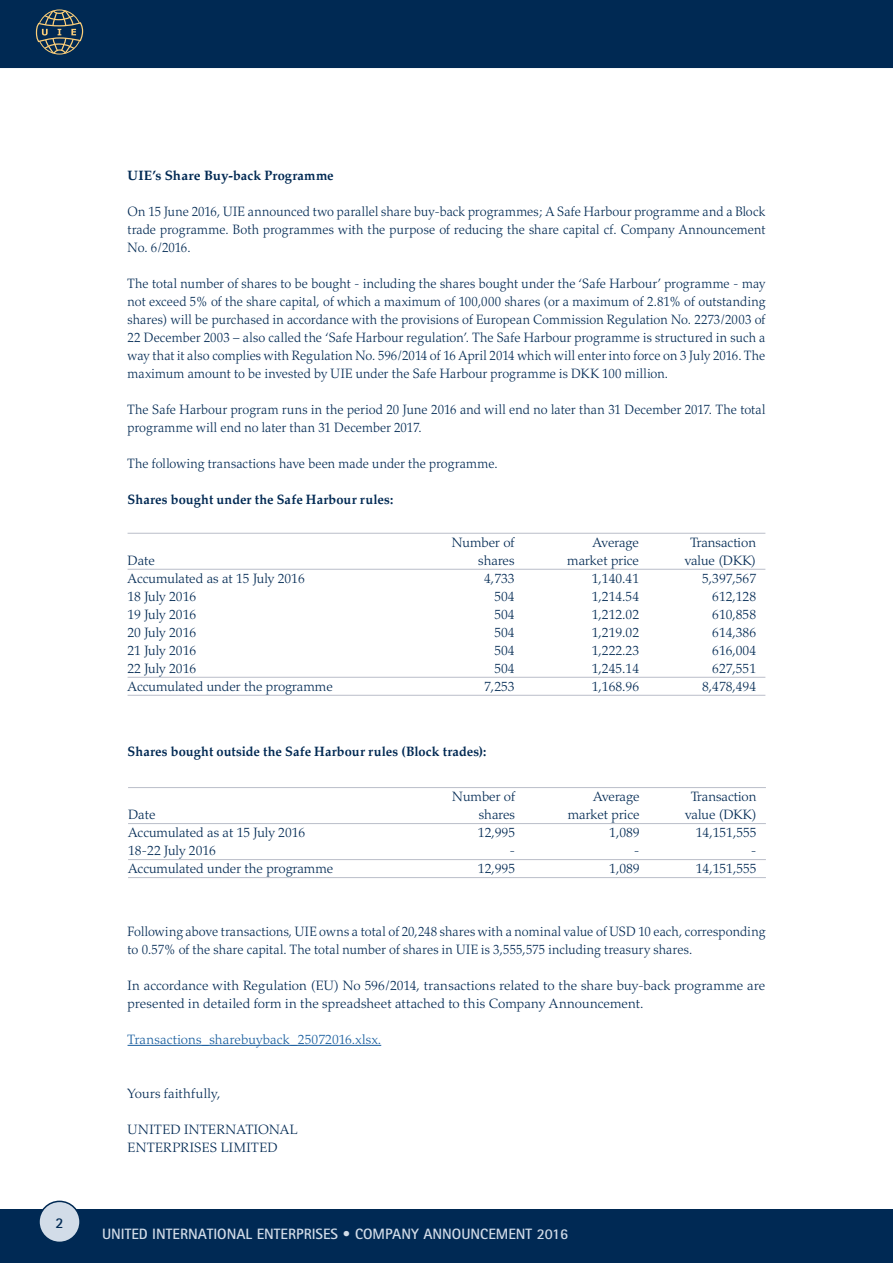
<style>
.page{position:relative;width:893px;height:1263px;background:#fff}
.page>*{position:absolute;margin:0;border:0;box-sizing:border-box;transform-origin:0 0}
.t1{font:700 15px "Rotis Sans Serif";color:#d2dce8}
.t2{font:700 15px "Rotis Sans Serif";color:#002953}
.Brødtekst{font:300 13.5px/18px "Palatino";letter-spacing:.01em;color:#002953;text-align:justify;scale:.95 1}
.Tabel{font:300 13.5px "Palatino";color:#002953}
.Tabel_med_streg{font:300 13.5px "Palatino";color:#002953}
.Brødtekst-2{font:300 13.5px/18px "Palatino";letter-spacing:.01em;color:#002953}
.Brødtekst-3{font:700 13.5px "Palatino";letter-spacing:.01em;color:#002953;scale:.95 1}
.Brødtekst-4{font:300 13.5px "Palatino";letter-spacing:.01em;color:#175d9e}
.Brødtekst-5{font:700 13.5px "Palatino";letter-spacing:.01em;color:#002953}
.Brødtekst-6{font:300 13.5px "Palatino";letter-spacing:.035em;color:#002953}
.Brødtekst-7{font:300 13.5px "Palatino";letter-spacing:.03em;color:#002953}
</style>
<div class="page">
<div style="left:0;top:0;width:893px;height:68px;background:#002953"></div>
<svg style="left:35px;top:9px;width:49px;height:45px;background:#3c505c"></svg>
<div style="left:0;top:1209px;width:893px;height:54px;background:#002954"></div>
<div style="left:39px;top:1201px;width:41px;height:41px;background:#d2dce8;border-radius:50%"></div>
<div style="left:38px;top:1200px;width:43px;height:43px;border:2px solid #002953;border-radius:50%"></div>
<hr style="left:128px;top:1045px;width:253px;height:1px;background:#175d9e">
<hr style="left:128px;top:533px;width:637px;height:1px;background:#babec9">
<hr style="left:128px;top:569px;width:637px;height:1px;background:#babec9">
<hr style="left:128px;top:677px;width:637px;height:1px;background:#babec9">
<hr style="left:128px;top:695px;width:637px;height:1px;background:#babec9">
<hr style="left:128px;top:787px;width:638px;height:1px;background:#babec9">
<hr style="left:128px;top:823px;width:638px;height:1px;background:#babec9">
<hr style="left:128px;top:859px;width:638px;height:1px;background:#babec9">
<hr style="left:128px;top:877px;width:638px;height:1px;background:#babec9">
<p class="t2" style="left:55px;top:1213px;width:10px">2</p>
<p class="Brødtekst-5" style="left:128px;top:167px;width:208px">UIE’s Share Buy-back Programme</p>
<p class="Brødtekst" style="left:128px;top:203px;width:673px">On 15 June 2016, UIE announced two parallel share buy-back programmes; A Safe Harbour programme and a Block trade programme. Both programmes with the purpose of reducing the share capital cf. Company Announcement No. 6/2016.</p>
<p class="Brødtekst" style="left:128px;top:275px;width:673px">The total number of shares to be bought - including the shares bought under the ‘Safe Harbour’ programme - may not exceed 5% of the share capital, of which a maximum of 100,000 shares (or a maximum of 2.81% of outstanding shares) will be purchased in accordance with the provisions of European Commission Regulation No. 2273/2003 of 22 December 2003 – also called the ‘Safe Harbour regulation’. The Safe Harbour programme is structured in such a way that it also complies with Regulation No. 596/2014 of 16 April 2014 which will enter into force on 3 July 2016. The maximum amount to be invested by UIE under the Safe Harbour programme is DKK 100 million.</p>
<p class="Brødtekst" style="left:128px;top:401px;width:673px">The Safe Harbour program runs in the period 20 June 2016 and will end no later than 31 December 2017. The total programme will end no later than 31 December 2017.</p>
<p class="Brødtekst" style="left:128px;top:455px;width:391px">The following transactions have been made under the programme.</p>
<p class="Brødtekst-3" style="left:128px;top:491px;width:281px">Shares bought under the Safe Harbour rules:</p>
<p class="Tabel" style="left:452px;top:534px;width:64px">Number of</p>
<p class="Tabel" style="left:592px;top:534px;width:48px">Average</p>
<p class="Tabel" style="left:690px;top:534px;width:67px">Transaction</p>
<p class="Tabel_med_streg" style="left:128px;top:552px;width:29px">Date</p>
<p class="Tabel_med_streg" style="left:478px;top:552px;width:38px">shares</p>
<p class="Tabel_med_streg" style="left:567px;top:552px;width:73px">market price</p>
<p class="Tabel_med_streg" style="left:685px;top:552px;width:73px">value (DKK)</p>
<p class="Tabel" style="left:128px;top:570px;width:179px">Accumulated as at 15 July 2016</p>
<p class="Tabel" style="left:484px;top:570px;width:32px">4,733</p>
<p class="Tabel" style="left:592px;top:570px;width:49px">1,140.41</p>
<p class="Tabel" style="left:702px;top:570px;width:55px">5,397,567</p>
<p class="Tabel" style="left:128px;top:588px;width:70px">18 July 2016</p>
<p class="Tabel" style="left:494px;top:588px;width:22px">504</p>
<p class="Tabel" style="left:592px;top:588px;width:49px">1,214.54</p>
<p class="Tabel" style="left:712px;top:588px;width:45px">612,128</p>
<p class="Tabel" style="left:128px;top:606px;width:70px">19 July 2016</p>
<p class="Tabel" style="left:494px;top:606px;width:22px">504</p>
<p class="Tabel" style="left:592px;top:606px;width:49px">1,212.02</p>
<p class="Tabel" style="left:712px;top:606px;width:45px">610,858</p>
<p class="Tabel" style="left:128px;top:624px;width:70px">20 July 2016</p>
<p class="Tabel" style="left:494px;top:624px;width:22px">504</p>
<p class="Tabel" style="left:592px;top:624px;width:49px">1,219.02</p>
<p class="Tabel" style="left:712px;top:624px;width:45px">614,386</p>
<p class="Tabel" style="left:128px;top:642px;width:70px">21 July 2016</p>
<p class="Tabel" style="left:494px;top:642px;width:22px">504</p>
<p class="Tabel" style="left:592px;top:642px;width:49px">1,222.23</p>
<p class="Tabel" style="left:712px;top:642px;width:45px">616,004</p>
<p class="Tabel_med_streg" style="left:128px;top:660px;width:70px">22 July 2016</p>
<p class="Tabel_med_streg" style="left:494px;top:660px;width:22px">504</p>
<p class="Tabel_med_streg" style="left:592px;top:660px;width:49px">1,245.14</p>
<p class="Tabel_med_streg" style="left:712px;top:660px;width:45px">627,551</p>
<p class="Tabel_med_streg" style="left:128px;top:678px;width:207px">Accumulated under the programme</p>
<p class="Tabel_med_streg" style="left:484px;top:678px;width:32px">7,253</p>
<p class="Tabel_med_streg" style="left:592px;top:678px;width:49px">1,168.96</p>
<p class="Tabel_med_streg" style="left:702px;top:678px;width:55px">8,478,494</p>
<p class="Brødtekst-3" style="left:128px;top:743px;width:379px">Shares bought outside the Safe Harbour rules (Block trades):</p>
<p class="Tabel" style="left:452px;top:788px;width:64px">Number of</p>
<p class="Tabel" style="left:593px;top:788px;width:48px">Average</p>
<p class="Tabel" style="left:691px;top:788px;width:67px">Transaction</p>
<p class="Tabel_med_streg" style="left:128px;top:806px;width:29px">Date</p>
<p class="Tabel_med_streg" style="left:479px;top:806px;width:38px">shares</p>
<p class="Tabel_med_streg" style="left:568px;top:806px;width:73px">market price</p>
<p class="Tabel_med_streg" style="left:685px;top:806px;width:73px">value (DKK)</p>
<p class="Tabel" style="left:128px;top:824px;width:179px">Accumulated as at 15 July 2016</p>
<p class="Tabel" style="left:478px;top:824px;width:39px">12,995</p>
<p class="Tabel" style="left:609px;top:824px;width:32px">1,089</p>
<p class="Tabel" style="left:696px;top:824px;width:62px">14,151,555</p>
<p class="Tabel_med_streg" style="left:128px;top:842px;width:89px">18-22 July 2016</p>
<p class="Tabel_med_streg" style="left:509px;top:842px;width:7px">-</p>
<p class="Tabel_med_streg" style="left:634px;top:842px;width:7px">-</p>
<p class="Tabel_med_streg" style="left:751px;top:842px;width:7px">-</p>
<p class="Tabel_med_streg" style="left:128px;top:860px;width:207px">Accumulated under the programme</p>
<p class="Tabel_med_streg" style="left:478px;top:860px;width:39px">12,995</p>
<p class="Tabel_med_streg" style="left:609px;top:860px;width:32px">1,089</p>
<p class="Tabel_med_streg" style="left:696px;top:860px;width:62px">14,151,555</p>
<p class="Brødtekst" style="left:128px;top:923px;width:673px">Following above transactions, UIE owns a total of 20,248 shares with a nominal value of USD 10 each, corresponding to 0.57% of the share capital. The total number of shares in UIE is 3,555,575 including treasury shares.</p>
<p class="Brødtekst-2" style="left:128px;top:977px;width:639px">In accordance with Regulation (EU) No 596/2014, transactions related to the share buy-back programme are presented in detailed form in the spreadsheet attached to this Company Announcement.</p>
<p class="Brødtekst-4" style="left:128px;top:1031px;width:255px">Transactions_sharebuyback_25072016.xlsx.</p>
<p class="Brødtekst-2" style="left:128px;top:1085px;width:94px">Yours faithfully,</p>
<p class="Brødtekst-6" style="left:128px;top:1121px;width:172px">UNITED INTERNATIONAL</p>
<p class="Brødtekst-7" style="left:128px;top:1139px;width:152px">ENTERPRISES LIMITED</p>
<p class="t1" style="left:102px;top:1224px;width:468px">UNITED INTERNATIONAL ENTERPRISES • COMPANY ANNOUNCEMENT 2016</p>
</div>
